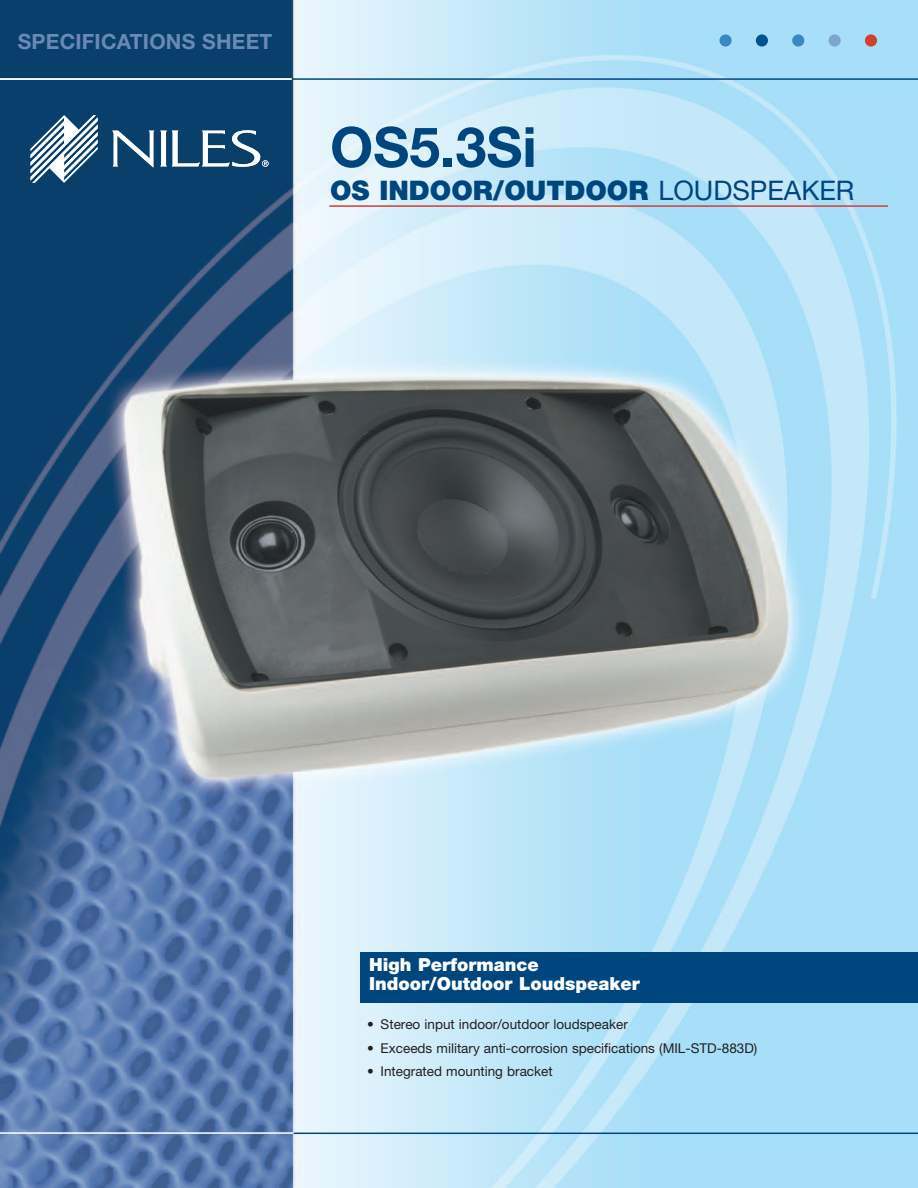
<style>
.page{position:relative;width:918px;height:1188px;background:#fff}
.page>*{position:absolute;margin:0;border:0;box-sizing:border-box;transform-origin:0 0}
.t1{font:700 55.5px "Helvetica Neue LT Std";color:#00467e}
.t2{font:900 27px "Helvetica Neue LT Std";color:#00467e}
.t3{font:700 21px "Helvetica Neue LT Std";letter-spacing:.01em;color:#6a89b4}
.t4{font:900 18px/19.5px "Helvetica Neue LT Std";color:#fff}
.t5{font:13.5px "Helvetica Neue LT Std";color:#231f20}
.s1{font-weight:400}
</style>
<div class="page">
<img style="left:0;top:0;width:918px;height:1188px">
<hr style="left:0;top:1132px;width:295px;height:2px;background:#fff">
<hr style="left:292px;top:78px;width:626px;height:2px;background:#00467e">
<svg style="left:719px;top:34px;width:13px;height:13px"></svg>
<div style="left:756px;top:34px;width:12px;height:13px;background:#00538d;border-radius:50%"></div>
<div style="left:792px;top:34px;width:12px;height:13px;background:#3a87c1;border-radius:50%"></div>
<div style="left:829px;top:34px;width:12px;height:13px;background:#7da6cd;border-radius:50%"></div>
<div style="left:865px;top:34px;width:12px;height:13px;background:#d23f2f;border-radius:50%"></div>
<hr style="left:329px;top:205px;width:559px;height:2px;background:#d23f2f">
<hr style="left:294px;top:1133px;width:624px;height:1px;background:#00467e">
<div style="left:360px;top:952px;width:558px;height:51px;background:#00467e"></div>
<svg style="left:31px;top:115px;width:67px;height:68px"></svg>
<svg style="left:112px;top:131px;width:42px;height:37px"></svg>
<svg style="left:160px;top:130px;width:109px;height:37px"></svg>
<hr style="left:0;top:78px;width:292px;height:2px;background:#fff">
<h3 class="t3" style="left:18px;top:34px;width:256px">SPECIFICATIONS SHEET</h3>
<h1 class="t1" style="left:330px;top:127px;width:208px">OS5.3Si</h1>
<h2 class="t2" style="left:330px;top:181px;width:526px">OS INDOOR/OUTDOOR <span class="s1">LOUDSPEAKER</span></h2>
<h3 class="t4" style="left:369px;top:956px;width:272px">High Performance<br>Indoor/Outdoor Loudspeaker</h3>
<p class="t5" style="left:367px;top:1020px;width:262px">• Stereo input indoor/outdoor loudspeaker</p>
<p class="t5" style="left:367px;top:1043px;width:392px">• Exceeds military anti-corrosion specifications (MIL-STD-883D)</p>
<p class="t5" style="left:367px;top:1066px;width:187px">• Integrated mounting bracket</p>
</div>
